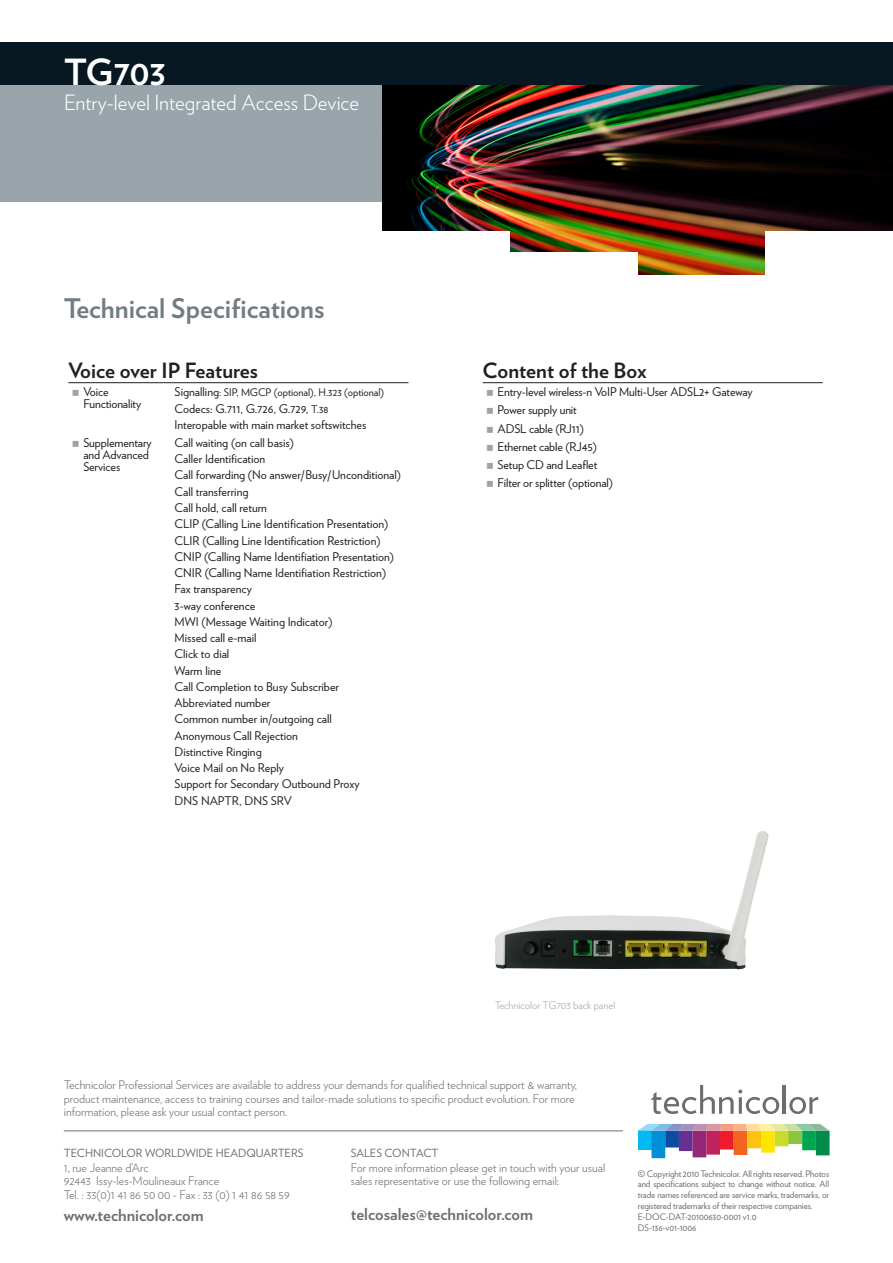
<style>
.page{position:relative;width:893px;height:1263px;background:#fff}
.page>*{position:absolute;margin:0;border:0;box-sizing:border-box;transform-origin:0 0}
._1_TITLE{font:700 36px "Verlag";letter-spacing:-.01em;color:#fff}
._1_TITLE-2{font:700 27px "Verlag";color:#717d83}
._2_SUBTITLE{font:700 21px "Verlag";color:#231f20}
._2_TEXTE{font:300 21px "Verlag";color:#fff}
._3_URL{font:700 16.5px "Verlag";color:#6c6d70}
.TT_sans_bulet{font:12px "Verlag";color:#231f20}
._2_TEXTE-2{font:300 12px/13.5px "Verlag";color:#6c6d70}
._5_TEXTE{font:12px/12px "Verlag";letter-spacing:-.01em;color:#231f20}
._1_TITLE-3{font:11.25px "Verlag";color:#6c6d70}
.TT_sans_bulet-2{font:10.5px "Verlag";color:#231f20}
._2_TEXTE-3{font:300 10.5px "Verlag";color:#9aa4ab}
._1_TEXTE{font:9px/10.8px "Verlag";letter-spacing:-.01em;color:#6c6d70;text-align:justify}
.s1{font-size:12px}
.s2{font-size:10.5px}
</style>
<div class="page">
<svg style="left:638px;top:1124px;width:191px;height:34px"></svg>
<svg style="left:651px;top:1085px;width:128px;height:29px"></svg>
<hr style="left:783px;top:1085px;width:3px;height:29px;background:#6c6d70">
<svg style="left:789px;top:1097px;width:29px;height:17px"></svg>
<hr style="left:64px;top:1130px;width:559px;height:1px;background:#6c6d70">
<hr style="left:68px;top:382px;width:340px;height:1px;background:#231f20">
<hr style="left:483px;top:382px;width:340px;height:1px;background:#231f20">
<div style="left:0;top:43px;width:128px;height:159px;background:#9aa4ab"></div>
<div style="left:128px;top:43px;width:127px;height:159px;background:#9aa4ab"></div>
<div style="left:255px;top:43px;width:128px;height:159px;background:#9aa4ab"></div>
<img style="left:383px;top:85px;width:510px;height:190px">
<div style="left:0;top:43px;width:893px;height:42px;background:#071822"></div>
<div style="left:383px;top:231px;width:127px;height:63px;background:#fff"></div>
<div style="left:510px;top:252px;width:128px;height:42px;background:#fff"></div>
<div style="left:765px;top:231px;width:128px;height:63px;background:#fff"></div>
<img style="left:495px;top:831px;width:274px;height:139px">
<p class="_1_TITLE" style="left:64px;top:44px;width:103px">TG703</p>
<p class="_2_TEXTE" style="left:64px;top:87px;width:297px">Entry-level Integrated Access Device</p>
<p class="_1_TITLE-2" style="left:64px;top:287px;width:262px">Technical Specifications</p>
<p class="_2_SUBTITLE" style="left:68px;top:354px;width:191px">Voice over IP Features</p>
<p class="_5_TEXTE" style="left:83px;top:385px;width:60px">Voice<br>Functionality</p>
<p class="TT_sans_bulet-2" style="left:175px;top:385px;width:211px"><span class="s1">Signalling</span>: SIP, MGCP (optional), H.323 (optional)</p>
<p class="TT_sans_bulet" style="left:175px;top:399px;width:155px">Codecs: G.711, G.726, G.729, <span class="s2">T.38</span></p>
<p class="TT_sans_bulet" style="left:175px;top:416px;width:193px">Interopable with main market softswitches</p>
<p class="_5_TEXTE" style="left:83px;top:436px;width:70px">Supplementary and Advanced<br>Services</p>
<p class="TT_sans_bulet" style="left:175px;top:434px;width:121px">Call waiting (on call basis)</p>
<p class="TT_sans_bulet" style="left:175px;top:450px;width:92px">Caller Identification</p>
<p class="TT_sans_bulet" style="left:175px;top:466px;width:228px">Call forwarding (No answer/Busy/Unconditional)</p>
<p class="TT_sans_bulet" style="left:175px;top:482px;width:75px">Call transferring</p>
<p class="TT_sans_bulet" style="left:175px;top:499px;width:94px">Call hold, call return</p>
<p class="TT_sans_bulet" style="left:175px;top:515px;width:215px">CLIP (Calling Line Identification Presentation)</p>
<p class="TT_sans_bulet" style="left:175px;top:531px;width:207px">CLIR (Calling Line Identification Restriction)</p>
<p class="TT_sans_bulet" style="left:175px;top:547px;width:221px">CNIP (Calling Name Identifiation Presentation)</p>
<p class="TT_sans_bulet" style="left:175px;top:564px;width:213px">CNIR (Calling Name Identifiation Restriction)</p>
<p class="TT_sans_bulet" style="left:175px;top:580px;width:79px">Fax transparency</p>
<p class="TT_sans_bulet" style="left:175px;top:596px;width:82px">3-way conference</p>
<p class="TT_sans_bulet" style="left:175px;top:612px;width:159px">MWI (Message Waiting Indicator)</p>
<p class="TT_sans_bulet" style="left:175px;top:629px;width:83px">Missed call e-mail</p>
<p class="TT_sans_bulet" style="left:175px;top:645px;width:56px">Click to dial</p>
<p class="TT_sans_bulet" style="left:175px;top:661px;width:48px">Warm line</p>
<p class="TT_sans_bulet" style="left:175px;top:677px;width:166px">Call Completion to Busy Subscriber</p>
<p class="TT_sans_bulet" style="left:175px;top:694px;width:97px">Abbreviated number</p>
<p class="TT_sans_bulet" style="left:175px;top:710px;width:159px">Common number in/outgoing call</p>
<p class="TT_sans_bulet" style="left:175px;top:726px;width:125px">Anonymous Call Rejection</p>
<p class="TT_sans_bulet" style="left:175px;top:742px;width:89px">Distinctive Ringing</p>
<p class="TT_sans_bulet" style="left:175px;top:759px;width:111px">Voice Mail on No Reply</p>
<p class="TT_sans_bulet" style="left:175px;top:775px;width:187px">Support for Secondary Outbound Proxy</p>
<p class="TT_sans_bulet" style="left:175px;top:791px;width:119px">DNS NAPTR, DNS SRV</p>
<p class="_2_SUBTITLE" style="left:483px;top:354px;width:166px">Content of the Box</p>
<p class="_5_TEXTE" style="left:498px;top:385px;width:256px">Entry-level wireless-n VoIP Multi-User ADSL2+ Gateway</p>
<p class="_5_TEXTE" style="left:498px;top:404px;width:81px">Power supply unit</p>
<p class="_5_TEXTE" style="left:498px;top:422px;width:88px">ADSL cable (RJ11)</p>
<p class="_5_TEXTE" style="left:498px;top:440px;width:101px">Ethernet cable (RJ45)</p>
<p class="_5_TEXTE" style="left:498px;top:458px;width:101px">Setup CD and Leaflet</p>
<p class="_5_TEXTE" style="left:498px;top:476px;width:117px">Filter or splitter (optional)</p>
<p class="_2_TEXTE-3" style="left:495px;top:997px;width:122px">Technicolor TG703 back panel</p>
<p class="_2_TEXTE-2" style="left:64px;top:1077px;width:515px">Technicolor Professional Services are available to address your demands for qualified technical support &amp; warranty, product maintenance, access to training courses and tailor-made solutions to specific product evolution. For more information, please ask your usual contact person.</p>
<p class="_1_TITLE-3" style="left:64px;top:1145px;width:241px">TECHNICOLOR WORLDWIDE HEADQUARTERS</p>
<p class="_2_TEXTE-2" style="left:64px;top:1160px;width:86px">1, rue Jeanne d’Arc</p>
<p class="_2_TEXTE-2" style="left:64px;top:1174px;width:157px">92443 Issy-les-Moulineaux France</p>
<p class="_2_TEXTE-2" style="left:64px;top:1187px;width:227px">Tel. : 33(0)1 41 86 50 00 - Fax : 33 (0) 1 41 86 58 59</p>
<p class="_3_URL" style="left:64px;top:1202px;width:141px">www.technicolor.com</p>
<p class="_1_TITLE-3" style="left:351px;top:1145px;width:89px">SALES CONTACT</p>
<p class="_2_TEXTE-2" style="left:351px;top:1160px;width:256px">For more information please get in touch with your usual sales representative or use the following email:</p>
<p class="_3_URL" style="left:351px;top:1201px;width:184px">telcosales@technicolor.com</p>
<p class="_1_TEXTE" style="left:638px;top:1167px;width:193px">© Copyright 2010 Technicolor. All rights reserved. Photos and specifications subject to change without notice. All trade names referenced are service marks, trademarks, or registered trademarks of their respective companies.</p>
<p class="_1_TEXTE" style="left:638px;top:1211px;width:120px">E-DOC-DAT-20100630-0001 v1.0</p>
<p class="_1_TEXTE" style="left:638px;top:1221px;width:60px">DS-136-v01-1006</p>
</div>
